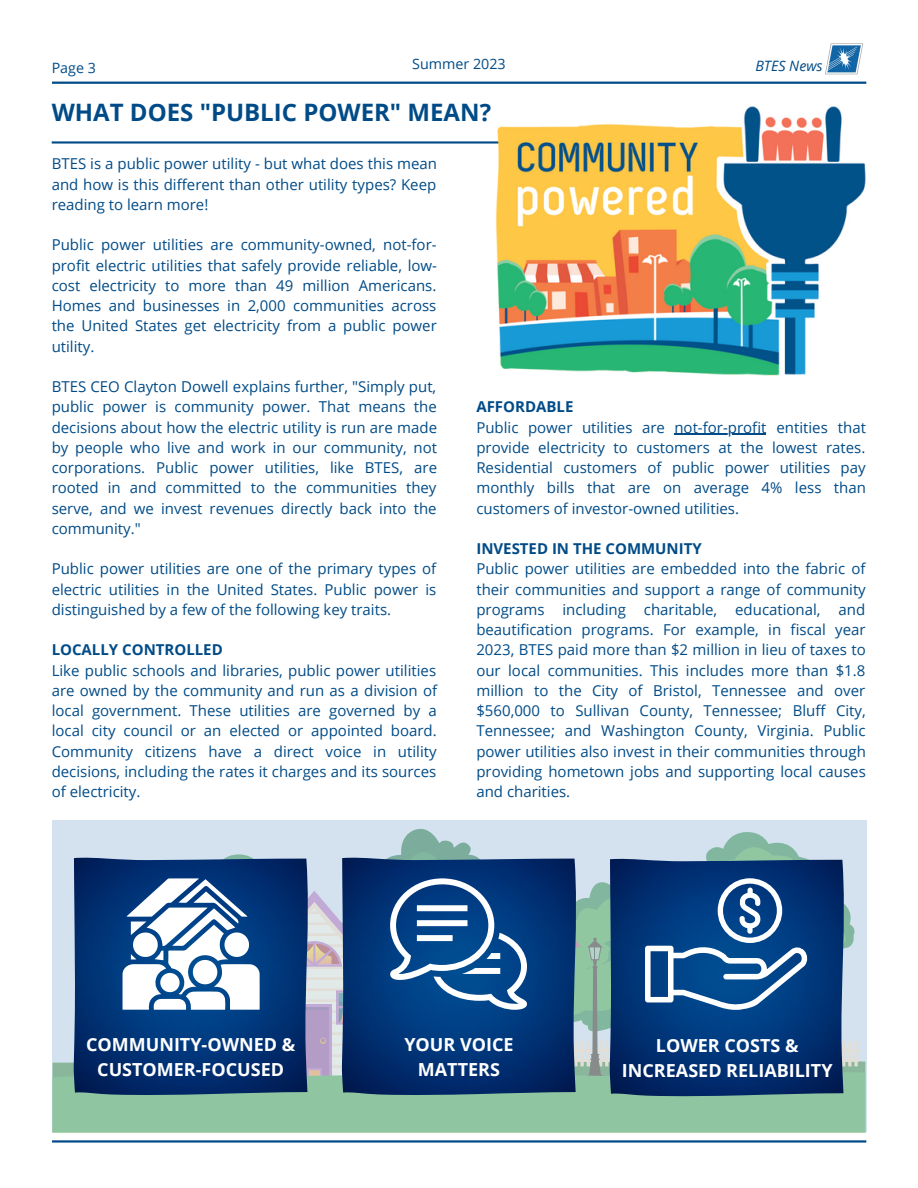
<style>
.page{position:relative;width:918px;height:1188px;background:#fff}
.page>*{position:absolute;margin:0;border:0;box-sizing:border-box;transform-origin:0 0}
.t1{font:700 24px "Open Sans";color:#004b87}
.t2{font:700 18px/24.8px "Open Sans";color:#fff;text-align:center}
.t3{font:15px/20.2px "Open Sans";color:#004b87;text-align:justify}
.t4{font:700 15px "Open Sans";color:#004b87}
.t5{font:14.25px "Open Sans";color:#004b87}
.t6{font:italic 14.25px "Open Sans";color:#004b87}
</style>
<div class="page">
<svg style="left:52px;top:82px;width:814px;height:2px;background:#165a91"></svg>
<svg style="left:52px;top:1140px;width:814px;height:3px;background:#3f77a4"></svg>
<img style="left:826px;top:43px;width:37px;height:32px">
<svg style="left:52px;top:141px;width:424px;height:3px"></svg>
<img style="left:476px;top:106px;width:390px;height:270px">
<div style="left:52px;top:821px;width:814px;height:311px;background:#d3e2ee"></div>
<hr style="left:804px;top:1049px;width:55px;height:2px;background:#f4d9b7">
<hr style="left:804px;top:1059px;width:55px;height:2px;background:#f4d9b7">
<div style="left:53px;top:1071px;width:812px;height:61px;background:#8fc6a1"></div>
<img style="left:342px;top:1077px;width:234px;height:18px">
<img style="left:74px;top:858px;width:234px;height:237px">
<img style="left:610px;top:1077px;width:234px;height:19px">
<svg style="left:80px;top:829px;width:778px;height:248px;background:#446c9a"></svg>
<hr style="left:674px;top:434px;width:92px;height:1px;background:#004b87">
<p class="t5" style="left:52px;top:57px;width:46px">Page 3</p>
<p class="t5" style="left:412px;top:54px;width:95px">Summer 2023</p>
<p class="t6" style="left:755px;top:56px;width:69px">BTES News</p>
<p class="t1" style="left:52px;top:96px;width:441px">WHAT DOES "PUBLIC POWER" MEAN?</p>
<p class="t3" style="left:52px;top:154px;width:387px">BTES is a public power utility - but what does this mean and how is this different than other utility types? Keep reading to learn more!</p>
<p class="t3" style="left:52px;top:235px;width:387px">Public power utilities are community-owned, not-for&shy;profit electric utilities that safely provide reliable, low&shy;cost electricity to more than 49 million Americans.<br>Homes and businesses in 2,000 communities across the United States get electricity from a public power utility.</p>
<p class="t3" style="left:52px;top:376px;width:387px">BTES CEO Clayton Dowell explains further, "Simply put, public power is community power. That means the decisions about how the electric utility is run are made by people who live and work in our community, not corporations. Public power utilities, like BTES, are rooted in and committed to the communities they serve, and we invest revenues directly back into the community."</p>
<p class="t3" style="left:52px;top:559px;width:386px">Public power utilities are one of the primary types of electric utilities in the United States. Public power is distinguished by a few of the following key traits.</p>
<p class="t4" style="left:52px;top:639px;width:173px">LOCALLY CONTROLLED</p>
<p class="t3" style="left:52px;top:660px;width:387px">Like public schools and libraries, public power utilities are owned by the community and run as a division of local government. These utilities are governed by a local city council or an elected or appointed board.<br>Community citizens have a direct voice in utility decisions, including the rates it charges and its sources of electricity.</p>
<p class="t4" style="left:476px;top:396px;width:99px">AFFORDABLE</p>
<p class="t3" style="left:476px;top:417px;width:391px">Public power utilities are not-for-profit entities that provide electricity to customers at the lowest rates.<br>Residential customers of public power utilities pay monthly bills that are on average 4% less than customers of investor-owned utilities.</p>
<p class="t4" style="left:476px;top:538px;width:227px">INVESTED IN THE COMMUNITY</p>
<p class="t3" style="left:476px;top:559px;width:391px">Public power utilities are embedded into the fabric of their communities and support a range of community programs including charitable, educational, and beautification programs. For example, in fiscal year 2023, BTES paid more than $2 million in lieu of taxes to our local communities. This includes more than $1.8 million to the City of Bristol, Tennessee and over $560,000 to Sullivan County, Tennessee; Bluff City, Tennessee; and Washington County, Virginia. Public power utilities also invest in their communities through providing hometown jobs and supporting local causes and charities.</p>
<p class="t2" style="left:86px;top:1031px;width:211px">COMMUNITY-OWNED &amp;<br>CUSTOMER-FOCUSED</p>
<p class="t2" style="left:404px;top:1031px;width:111px">YOUR VOICE</p>
<p class="t2" style="left:418px;top:1056px;width:84px">MATTERS</p>
<p class="t2" style="left:622px;top:1033px;width:212px">LOWER COSTS &amp;<br>INCREASED RELIABILITY</p>
</div>
